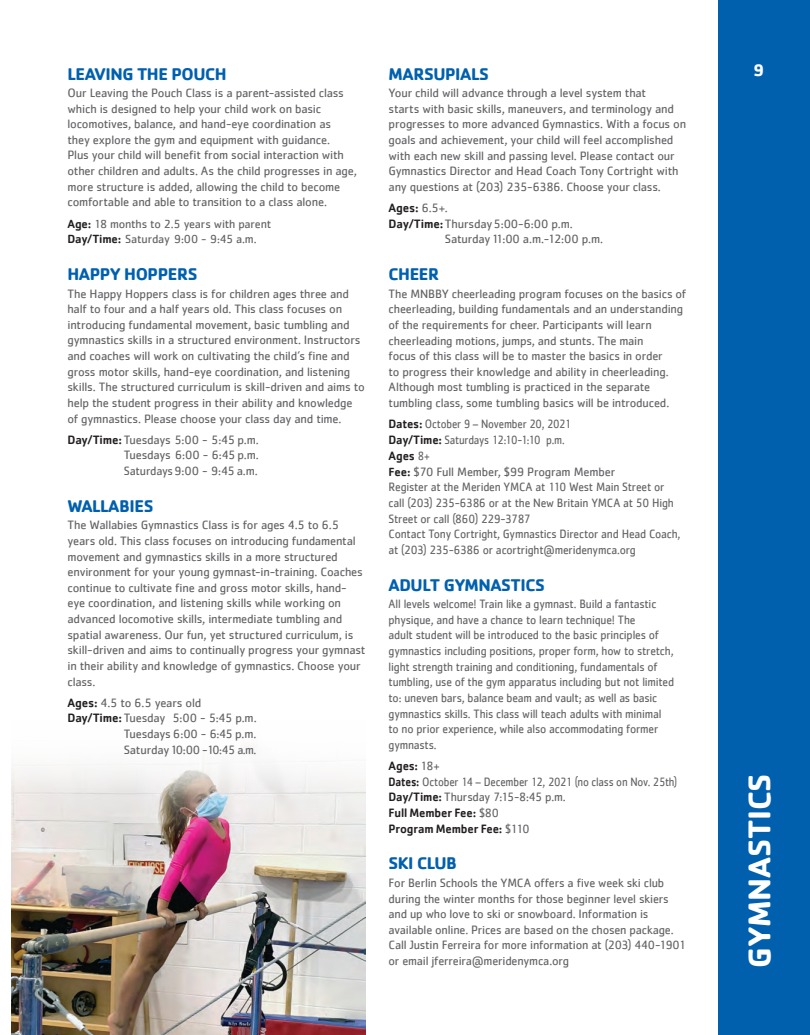
<style>
.page{position:relative;width:810px;height:1035px;background:#fff}
.page>*{position:absolute;margin:0;border:0;box-sizing:border-box;transform-origin:0 0}
.t1{font:700 32.5px "Cachet";letter-spacing:-.005em;color:#fff}
.t2{font:700 17.5px "Cachet";letter-spacing:-.025em;color:#0160ae}
.t3{font:700 17.5px "Cachet";color:#fff}
.t4{font:12.5px/15.6px "Cachet";letter-spacing:-.015em;color:#636366}
.t5{font:12.5px/15.6px "Cachet";letter-spacing:-.015em;color:#636366;scale:.93 1}
.t6{font:12.5px/15.8px "Cachet";letter-spacing:-.015em;color:#636366;scale:.88 1}
.t7{font:500 12.5px "Cachet";color:#231f20}
.t8{font:12.25px/15.6px "Cachet";letter-spacing:-.015em;color:#636366}
.s1{font-weight:500;color:#231f20}
.s2{font-weight:400;color:#636366}
.s3{font-weight:500;font-size:12.25px;color:#231f20}
</style>
<div class="page">
<div style="left:719px;top:0;width:91px;height:1035px;background:#0160ae"></div>
<img style="left:11px;top:843px;width:355px;height:192px">
<img style="left:11px;top:798px;width:355px;height:45px">
<svg style="left:11px;top:746px;width:355px;height:52px;fill:#f6f6f5"></svg>
<h2 class="t2" style="left:68px;top:62px;width:161px">LEAVING THE POUCH</h2>
<h2 class="t3" style="left:753px;top:59px;width:13px">9</h2>
<p class="t4" style="left:68px;top:85px;width:291px">Our Leaving the Pouch Class is a parent-assisted class which is designed to help your child work on basic locomotives, balance, and hand-eye coordination as<br>they explore the gym and equipment with guidance.<br>Plus your child will benefit from social interaction with other children and adults. As the child progresses in age, more structure is added, allowing the child to become comfortable and able to transition to a class alone.</p>
<p class="t8" style="left:67px;top:215px;width:205px"><span class="s1">Age:</span> 18 months to 2.5 years with parent<br><span class="s1">Day/Time:</span> Saturday 9:00 - 9:45 a.m.</p>
<h2 class="t2" style="left:68px;top:263px;width:132px">HAPPY HOPPERS</h2>
<p class="t4" style="left:68px;top:285px;width:299px">The Happy Hoppers class is for children ages three and half to four and a half years old. This class focuses on introducing fundamental movement, basic tumbling and gymnastics skills in a structured environment. Instructors and coaches will work on cultivating the child’s fine and gross motor skills, hand-eye coordination, and listening skills. The structured curriculum is skill-driven and aims to help the student progress in their ability and knowledge of gymnastics. Please choose your class day and time.</p>
<p class="t4" style="left:124px;top:432px;width:137px;text-align:justify;text-indent:-56px"><span class="s1">Day/Time:</span>Tuesdays 5:00 - 5:45 p.m.<br>Tuesdays 6:00 - 6:45 p.m.<br>Saturdays 9:00 - 9:45 a.m.</p>
<h2 class="t2" style="left:68px;top:495px;width:88px">WALLABIES</h2>
<p class="t4" style="left:68px;top:517px;width:300px">The Wallabies Gymnastics Class is for ages 4.5 to 6.5 years old. This class focuses on introducing fundamental movement and gymnastics skills in a more structured environment for your young gymnast-in-training. Coaches continue to cultivate fine and gross motor skills, hand&shy;eye coordination, and listening skills while working on advanced locomotive skills, intermediate tumbling and spatial awareness. Our fun, yet structured curriculum, is skill-driven and aims to continually progress your gymnast in their ability and knowledge of gymnastics. Choose your class.</p>
<p class="t4" style="left:68px;top:695px;width:135px"><span class="s1">Ages:</span> 4.5 to 6.5 years old</p>
<p class="t4" style="left:68px;top:710px;width:191px"><span class="s1">Day/Time:</span>Tuesday 5:00 - 5:45 p.m.</p>
<p class="t4" style="left:124px;top:726px;width:134px">Tuesdays 6:00 - 6:45 p.m.</p>
<p class="t4" style="left:124px;top:741px;width:134px">Saturday 10:00 - 10:45 a.m.</p>
<h2 class="t2" style="left:389px;top:62px;width:102px">MARSUPIALS</h2>
<p class="t4" style="left:389px;top:85px;width:299px">Your child will advance through a level system that<br>starts with basic skills, maneuvers, and terminology and progresses to more advanced Gymnastics. With a focus on goals and achievement, your child will feel accomplished with each new skill and passing level. Please contact our Gymnastics Director and Head Coach Tony Cortright with any questions at (203) 235-6386. Choose your class.</p>
<p class="t7" style="left:389px;top:200px;width:61px">Ages: <span class="s2">6.5+.</span></p>
<p class="t4" style="left:389px;top:216px;width:186px"><span class="s1">Day/Time:</span>Thursday5:00-6:00 p.m.</p>
<p class="t4" style="left:445px;top:231px;width:160px">Saturday11:00 a.m.-12:00 p.m.</p>
<h2 class="t2" style="left:389px;top:263px;width:52px">CHEER</h2>
<p class="t4" style="left:389px;top:285px;width:299px">The MNBBY cheerleading program focuses on the basics of cheerleading, building fundamentals and an understanding of the requirements for cheer. Participants will learn cheerleading motions, jumps, and stunts. The main<br>focus of this class will be to master the basics in order<br>to progress their knowledge and ability in cheerleading.<br>Although most tumbling is practiced in the separate tumbling class, some tumbling basics will be introduced.</p>
<p class="t6" style="left:389px;top:416px;width:333px"><span class="s1">Dates:</span> October 9 – November 20, 2021<br><span class="s1">Day/Time:</span> Saturdays 12:10-1:10 p.m.<br><span class="s1">Ages</span> 8+<br><span class="s3">Fee:</span> $70 Full Member, $99 Program Member<br>Register at the Meriden YMCA at 110 West Main Street or call (203) 235-6386 or at the New Britain YMCA at 50 High Street or call (860) 229-3787<br>Contact Tony Cortright, Gymnastics Director and Head Coach, at (203) 235-6386 or acortright@meridenymca.org</p>
<h2 class="t2" style="left:389px;top:574px;width:158px">ADULT GYMNASTICS</h2>
<p class="t5" style="left:389px;top:596px;width:309px">All levels welcome! Train like a gymnast. Build a fantastic physique, and have a chance to learn technique! The<br>adult student will be introduced to the basic principles of gymnastics including positions, proper form, how to stretch, light strength training and conditioning, fundamentals of tumbling, use of the gym apparatus including but not limited to: uneven bars, balance beam and vault; as well as basic gymnastics skills. This class will teach adults with minimal to no prior experience, while also accommodating former gymnasts.</p>
<p class="t4" style="left:389px;top:758px;width:290px"><span class="s1">Ages:</span> 18+<br><span class="s1">Dates:</span> October 14 – December 12, 2021 (no class on Nov. 25th)<br><span class="s1">Day/Time:</span> Thursday 7:15-8:45 p.m.<br><span class="s1">Full Member Fee:</span> $80<br><span class="s1">Program Member Fee:</span> $110</p>
<h2 class="t2" style="left:389px;top:852px;width:70px">SKI CLUB</h2>
<p class="t4" style="left:389px;top:875px;width:299px">For Berlin Schools the YMCA offers a five week ski club during the winter months for those beginner level skiers and up who love to ski or snowboard. Information is available online. Prices are based on the chosen package.<br>Call Justin Ferreira for more information at (203) 440-1901 or email jferreira@meridenymca.org</p>
<h1 class="t1" style="left:738px;top:968px;width:195px;rotate:-90deg">GYMNASTICS</h1>
</div>
